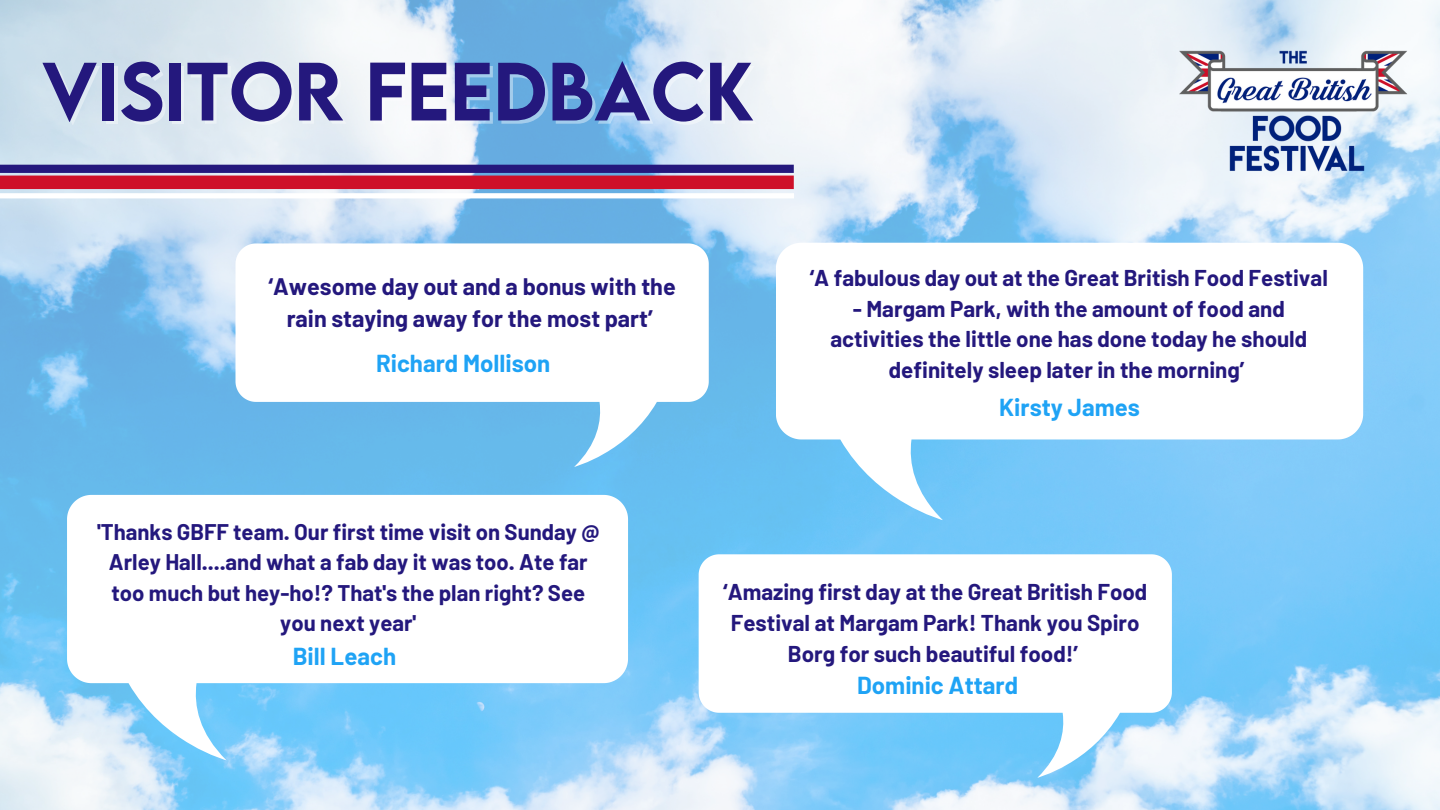
<style>
.page{position:relative;width:1440px;height:810px;background:#fff}
.page>*{position:absolute;margin:0;border:0;box-sizing:border-box;transform-origin:0 0}
.t1{font:500 73.3px "LEMONMILK";color:#24187d}
.t2{font:700 24px "Barlow";color:#1fa3f5}
.t3{font:700 23.4px/32.1px "Barlow";color:#24187d;text-align:center}
.t4{font:700 22.4px/30.8px "Barlow";color:#24187d;text-align:center}
.t5{font:700 22.1px/30.4px "Barlow";color:#24187d;text-align:center}
</style>
<div class="page">
<img style="left:0;top:0;width:1440px;height:810px">
<div style="left:0;top:176px;width:794px;height:13px;background:#ce1029"></div>
<div style="left:0;top:193px;width:794px;height:5px;background:#fff"></div>
<img style="left:1172px;top:15px;width:242px;height:188px">
<div style="left:0;top:165px;width:794px;height:8px;background:#24187d"></div>
<svg style="left:236px;top:243px;width:473px;height:224px"></svg>
<svg style="left:67px;top:495px;width:561px;height:265px"></svg>
<svg style="left:776px;top:243px;width:587px;height:277px"></svg>
<svg style="left:699px;top:554px;width:473px;height:224px"></svg>
<h1 class="t1" style="left:42px;top:41px;width:714px">VISITOR FEEDBACK</h1>
<p class="t3" style="left:268px;top:270px;width:409px">‘Awesome day out and a bonus with the rain staying away for the most part’</p>
<p class="t2" style="left:376px;top:348px;width:176px">Richard Mollison</p>
<p class="t4" style="left:810px;top:262px;width:520px">‘A fabulous day out at the Great British Food Festival</p>
<p class="t4" style="left:830px;top:292px;width:478px">- Margam Park, with the amount of food and activities the little one has done today he should definitely sleep later in the morning’</p>
<p class="t2" style="left:999px;top:392px;width:142px">Kirsty James</p>
<p class="t5" style="left:97px;top:516px;width:504px">'Thanks GBFF team. Our first time visit on Sunday @ Arley Hall....and what a fab day it was too. Ate far too much but hey-ho!? That's the plan right? See you next year'</p>
<p class="t2" style="left:293px;top:641px;width:105px">Bill Leach</p>
<p class="t4" style="left:723px;top:576px;width:426px">‘Amazing first day at the Great British Food<br>Festival at Margam Park! Thank you Spiro<br>Borg for such beautiful food!’</p>
<p class="t2" style="left:857px;top:670px;width:163px">Dominic Attard</p>
</div>
